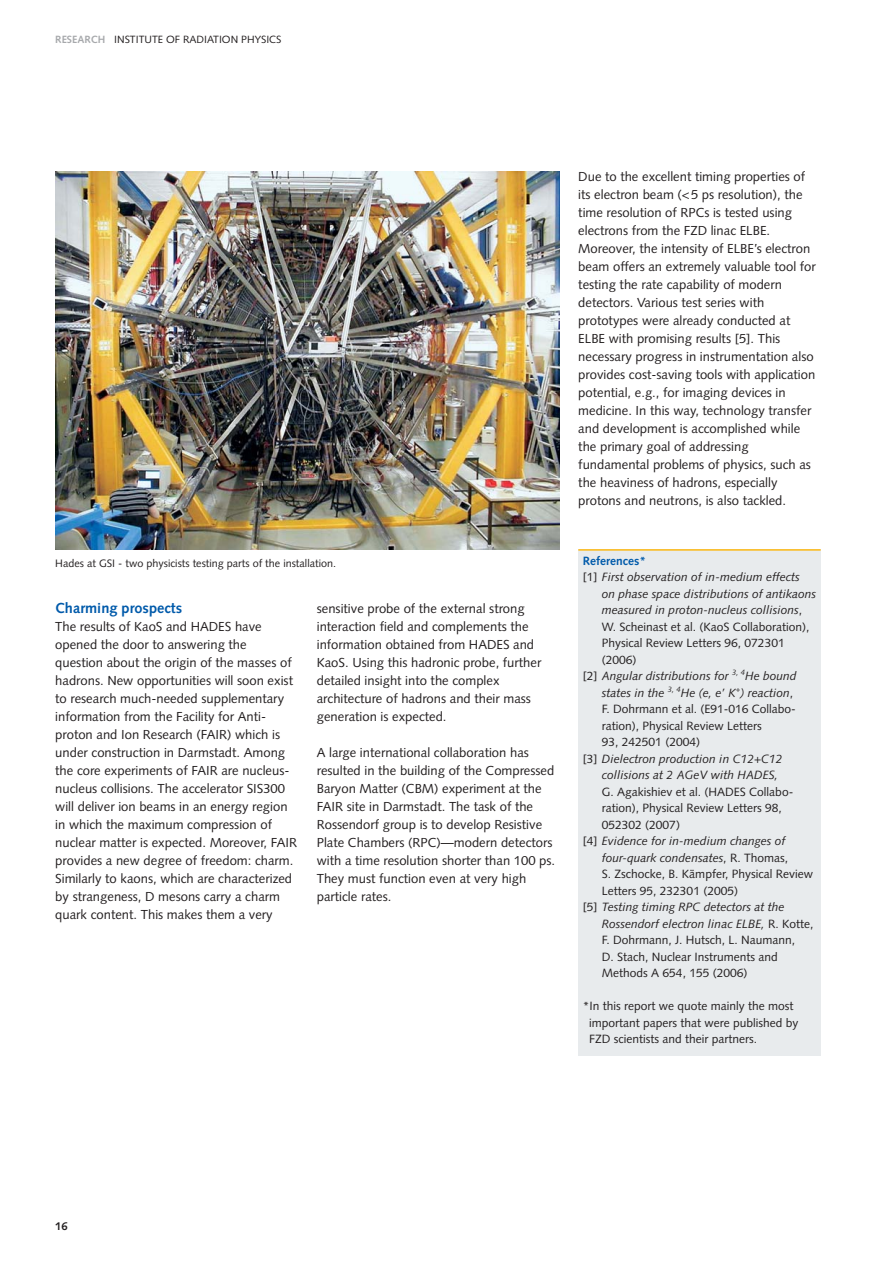
<style>
.page{position:relative;width:893px;height:1263px;background:#fff}
.page>*{position:absolute;margin:0;border:0;box-sizing:border-box;transform-origin:0 0}
.t1{font:700 14.55px "Syntax LT";color:#005aaa}
.t2{font:13.05px/18px "Syntax LT";color:#231f20}
.t3{font:12px/16.5px "Syntax LT";color:#231f20}
.t4{font:italic 12px "Syntax LT";color:#231f20}
.t5{font:700 12px "Syntax LT";color:#005aaa}
.t6{font:700 11.25px "Syntax LT";color:#231f20}
.t7{font:10.8px "Syntax LT";color:#231f20}
.t8{font:10.5px "Syntax LT";color:#231f20}
.t9{font:italic 7.8px "Syntax LT";color:#231f20}
.s1{font-weight:700;color:#a7a9ac}
.s2{font-style:normal}
</style>
<div class="page">
<div style="left:578px;top:550px;width:243px;height:506px;background:#e8ebed"></div>
<img style="left:55px;top:171px;width:504px;height:379px">
<hr style="left:578px;top:549px;width:243px;height:2px;background:#fdb813">
<p class="t8" style="left:55px;top:35px;width:228px"><span class="s1">RESEARCH</span> INSTITUTE OF RADIATION PHYSICS</p>
<p class="t7" style="left:55px;top:558px;width:282px">Hades at GSI - two physicists testing parts of the installation.</p>
<p class="t1" style="left:55px;top:602px;width:128px">Charming prospects</p>
<p class="t2" style="left:55px;top:619px;width:243px">The results of KaoS and HADES have opened the door to answering the question about the origin of the masses of hadrons. New opportunities will soon exist to research much-needed supplementary information from the Facility for Anti&shy;proton and Ion Research (FAIR) which is under construction in Darmstadt. Among the core experiments of FAIR are nucleus&shy;nucleus collisions. The accelerator SIS300 will deliver ion beams in an energy region in which the maximum compression of nuclear matter is expected. Moreover, FAIR provides a new degree of freedom: charm.<br>Similarly to kaons, which are characterized by strangeness, D mesons carry a charm quark content. This makes them a very</p>
<p class="t2" style="left:317px;top:601px;width:226px">sensitive probe of the external strong interaction field and complements the information obtained from HADES and KaoS. Using this hadronic probe, further detailed insight into the complex architecture of hadrons and their mass generation is expected.</p>
<p class="t2" style="left:317px;top:745px;width:240px">A large international collaboration has resulted in the building of the Compressed Baryon Matter (CBM) experiment at the FAIR site in Darmstadt. The task of the Rossendorf group is to develop Resistive Plate Chambers (RPC)—modern detectors with a time resolution shorter than 100 ps.<br>They must function even at very high particle rates.</p>
<p class="t2" style="left:578px;top:169px;width:239px">Due to the excellent timing properties of its electron beam (&lt;5 ps resolution), the time resolution of RPCs is tested using electrons from the FZD linac ELBE.<br>Moreover, the intensity of ELBE’s electron beam offers an extremely valuable tool for testing the rate capability of modern detectors. Various test series with prototypes were already conducted at ELBE with promising results [5]. This necessary progress in instrumentation also provides cost-saving tools with application potential, e.g., for imaging devices in medicine. In this way, technology transfer and development is accomplished while the primary goal of addressing fundamental problems of physics, such as the heaviness of hadrons, especially protons and neutrons, is also tackled.</p>
<p class="t5" style="left:583px;top:556px;width:65px">References*</p>
<p class="t4" style="left:583px;top:572px;width:218px"><span class="s2">[1]</span> First observation of in-medium effects</p>
<p class="t4" style="left:602px;top:589px;width:216px">on phase space distributions of antikaons</p>
<p class="t4" style="left:602px;top:605px;width:202px">measured in proton-nucleus collisions<span class="s2">,</span></p>
<p class="t3" style="left:602px;top:619px;width:209px">W. Scheinast et al. (KaoS Collaboration),</p>
<p class="t3" style="left:602px;top:636px;width:184px">Physical Review Letters 96, 072301</p>
<p class="t3" style="left:602px;top:652px;width:36px">(2006)</p>
<p class="t4" style="left:583px;top:671px;width:147px"><span class="s2">[2]</span> Angular distributions for</p>
<p class="t9" style="left:732px;top:669px;width:15px">3, 4</p>
<p class="t4" style="left:745px;top:671px;width:53px">He bound</p>
<p class="t4" style="left:602px;top:688px;width:64px">states in the</p>
<p class="t9" style="left:668px;top:686px;width:15px">3, 4</p>
<p class="t4" style="left:681px;top:688px;width:114px">He (e, e’ K ) reaction<span class="s2">,</span></p>
<p class="t9" style="left:736px;top:686px;width:6px">+</p>
<p class="t3" style="left:602px;top:702px;width:195px">F. Dohrmann et al. (E91-016 Collabo-</p>
<p class="t3" style="left:602px;top:718px;width:161px">ration), Physical Review Letters</p>
<p class="t3" style="left:602px;top:735px;width:100px">93, 242501 (2004)</p>
<p class="t4" style="left:583px;top:754px;width:201px"><span class="s2">[3]</span> Dielectron production in C12+C12</p>
<p class="t4" style="left:602px;top:770px;width:178px">collisions at 2 AGeV with HADES,</p>
<p class="t3" style="left:602px;top:784px;width:193px">G. Agakishiev et al. (HADES Collabo-</p>
<p class="t3" style="left:602px;top:801px;width:182px">ration), Physical Review Letters 98,</p>
<p class="t3" style="left:602px;top:817px;width:80px">052302 (2007)</p>
<p class="t4" style="left:583px;top:836px;width:204px"><span class="s2">[4]</span> Evidence for in-medium changes of</p>
<p class="t4" style="left:602px;top:853px;width:188px">four-quark condensates<span class="s2">, R. Thomas,</span></p>
<p class="t3" style="left:602px;top:867px;width:213px">S. Zschocke, B. Kämpfer, Physical Review</p>
<p class="t3" style="left:602px;top:883px;width:138px">Letters 95, 232301 (2005)</p>
<p class="t4" style="left:583px;top:902px;width:203px"><span class="s2">[5]</span> Testing timing RPC detectors at the</p>
<p class="t4" style="left:602px;top:919px;width:213px">Rossendorf electron linac ELBE, <span class="s2">R. Kotte,</span></p>
<p class="t3" style="left:602px;top:933px;width:195px">F. Dohrmann, J. Hutsch, L. Naumann,</p>
<p class="t3" style="left:602px;top:949px;width:178px">D. Stach, Nuclear Instruments and</p>
<p class="t3" style="left:602px;top:966px;width:147px">Methods A 654, 155 (2006)</p>
<p class="t3" style="left:589px;top:999px;width:211px;text-indent:-6px">*In this report we quote mainly the most important papers that were published by<br>FZD scientists and their partners.</p>
<p class="t6" style="left:55px;top:1221px;width:14px">16</p>
</div>
